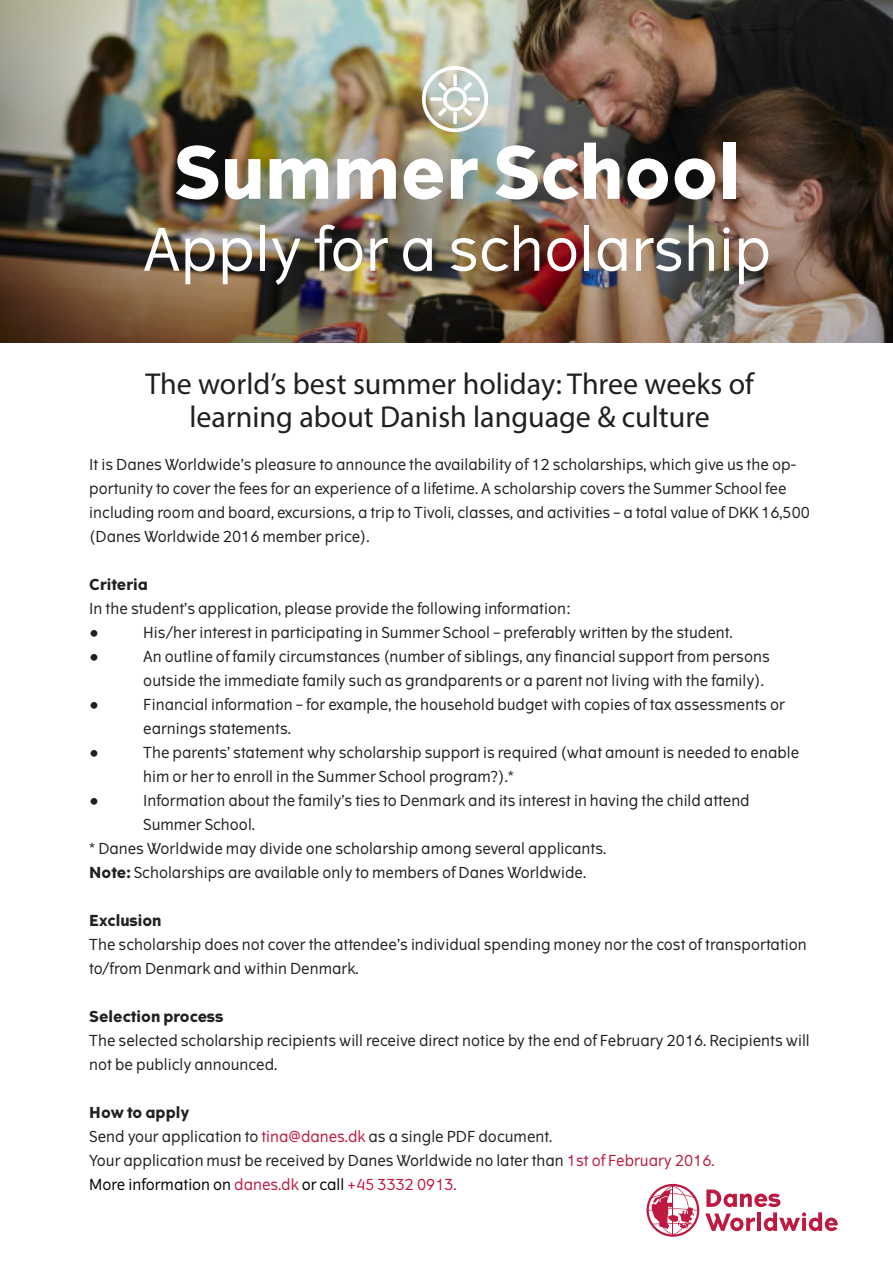
<style>
.page{position:relative;width:893px;height:1263px;background:#fff}
.page>*{position:absolute;margin:0;border:0;box-sizing:border-box;transform-origin:0 0}
.t1{font:700 72px "The Wave";color:#fff}
.t2{font:58.5px "The Wave";color:#fff}
.t3{font:30.3px/33px "Myriad Pro";color:#231f20;text-align:center}
.t4{font:15.15px/24px "The Wave";color:#231f20}
.t5{font:700 15.15px "The Wave";color:#231f20}
.t6{font:15.15px "The Wave";color:#000}
.s1{font-weight:700}
.s2{color:#be1941}
</style>
<div class="page">
<svg style="left:705px;top:1189px;width:133px;height:42px"></svg>
<svg style="left:646px;top:1184px;width:53px;height:53px"></svg>
<hr style="left:673px;top:1185px;width:1px;height:51px;background:#be1941">
<img style="left:0;top:0;width:893px;height:342px">
<img style="left:423px;top:67px;width:65px;height:65px">
<p class="t1" style="left:174px;top:127px;width:568px">Summer School</p>
<p class="t2" style="left:143px;top:212px;width:630px">Apply for a scholarship</p>
<p class="t3" style="left:145px;top:366px;width:610px">The world’s best summer holiday: Three weeks of learning about Danish language &amp; culture</p>
<p class="t4" style="left:89px;top:452px;width:722px">It is Danes Worldwide’s pleasure to announce the availability of 12 scholarships, which give us the op&shy;portunity to cover the fees for an experience of a lifetime. A scholarship covers the Summer School fee including room and board, excursions, a trip to Tivoli, classes, and activities – a total value of DKK 16,500 (Danes Worldwide 2016 member price).</p>
<p class="t5" style="left:89px;top:575px;width:60px">Criteria</p>
<p class="t4" style="left:89px;top:596px;width:483px">In the student’s application, please provide the following information:</p>
<p class="t4" style="left:89px;top:620px;width:11px">•</p>
<p class="t4" style="left:143px;top:620px;width:591px">His/her interest in participating in Summer School – preferably written by the student.</p>
<p class="t4" style="left:89px;top:644px;width:11px">•</p>
<p class="t4" style="left:143px;top:644px;width:628px">An outline of family circumstances (number of siblings, any financial support from persons outside the immediate family such as grandparents or a parent not living with the family).</p>
<p class="t4" style="left:89px;top:692px;width:11px">•</p>
<p class="t4" style="left:143px;top:692px;width:643px">Financial information – for example, the household budget with copies of tax assessments or earnings statements.</p>
<p class="t4" style="left:89px;top:740px;width:11px">•</p>
<p class="t4" style="left:143px;top:740px;width:658px">The parents’ statement why scholarship support is required (what amount is needed to enable him or her to enroll in the Summer School program?).*</p>
<p class="t4" style="left:89px;top:788px;width:11px">•</p>
<p class="t4" style="left:143px;top:788px;width:608px">Information about the family’s ties to Denmark and its interest in having the child attend<br>Summer School.</p>
<p class="t4" style="left:89px;top:836px;width:518px">* Danes Worldwide may divide one scholarship among several applicants.</p>
<p class="t4" style="left:89px;top:860px;width:498px"><span class="s1">Note:</span> Scholarships are available only to members of Danes Worldwide.</p>
<p class="t5" style="left:89px;top:911px;width:74px">Exclusion</p>
<p class="t4" style="left:89px;top:932px;width:719px">The scholarship does not cover the attendee’s individual spending money nor the cost of transportation to/from Denmark and within Denmark.</p>
<p class="t5" style="left:89px;top:1007px;width:136px">Selection process</p>
<p class="t4" style="left:89px;top:1028px;width:722px">The selected scholarship recipients will receive direct notice by the end of February 2016. Recipients will not be publicly announced.</p>
<p class="t5" style="left:89px;top:1103px;width:102px">How to apply</p>
<p class="t4" style="left:89px;top:1124px;width:464px">Send your application to <span class="s2">tina@danes.dk</span> as a single PDF document.</p>
<p class="t4" style="left:89px;top:1148px;width:627px">Your application must be received by Danes Worldwide no later than <span class="s2">1st of February 2016.</span></p>
<p class="t6" style="left:89px;top:1175px;width:369px">More information on <span class="s2">danes.dk</span> or call <span class="s2">+45 3332 0913.</span></p>
</div>
